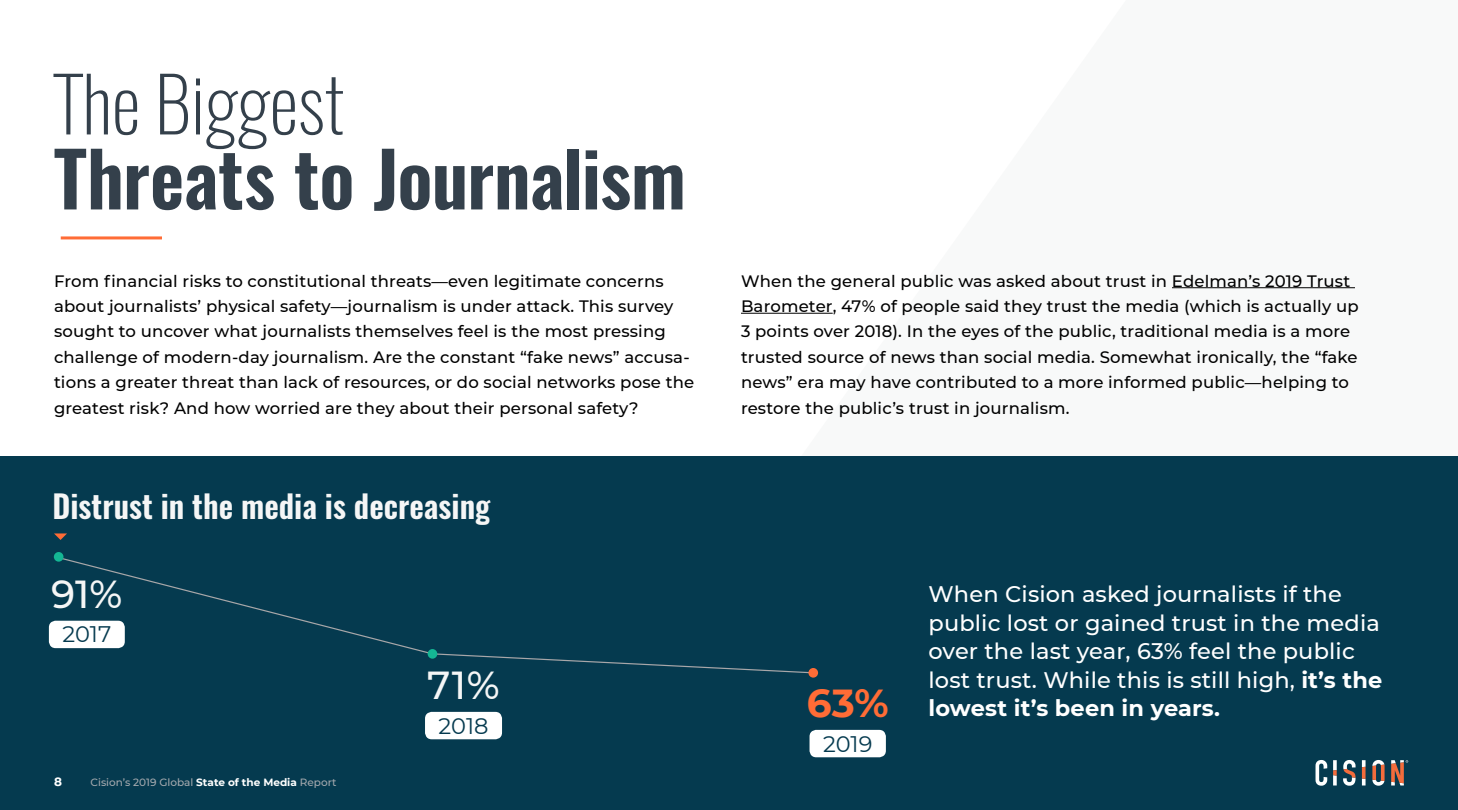
<style>
.page{position:relative;width:1458px;height:810px;background:#fff}
.page>*{position:absolute;margin:0;border:0;box-sizing:border-box;transform-origin:0 0}
.t1{font:600 75px "Oswald";letter-spacing:-.01em;color:#34404b}
.t2{font:200 75px "Oswald";color:#34404b}
.t3{font:500 39px "Montserrat";color:#f5f6f6}
.t4{font:700 39px "Montserrat";color:#ff6c36}
.t5{font:600 31.5px "Oswald";color:#f5f6f6}
.t6{font:500 22.5px/28.5px "Montserrat";letter-spacing:.005em;color:#fff}
.t7{font:22.5px "Montserrat";color:#053a4f}
.t8{font:500 16.5px/25.5px "Montserrat";letter-spacing:.01em;color:#000}
.t9{font:700 12px "Montserrat";color:#fff}
.t10{font:500 10.5px "Montserrat";color:#a4a9ae}
.s1{font-weight:700;color:#fff}
.s2{font-weight:700}
</style>
<div class="page">
<div style="left:0;top:733px;width:1458px;height:77px;background:#053a4f"></div>
<svg style="left:1333px;top:760px;width:4px;height:10px"></svg>
<svg style="left:1333px;top:776px;width:4px;height:10px"></svg>
<svg style="left:1333px;top:770px;width:4px;height:6px"></svg>
<svg style="left:1343px;top:760px;width:13px;height:26px"></svg>
<svg style="left:1362px;top:779px;width:4px;height:7px"></svg>
<svg style="left:1362px;top:760px;width:4px;height:7px"></svg>
<svg style="left:1362px;top:767px;width:4px;height:12px"></svg>
<svg style="left:1372px;top:760px;width:13px;height:26px"></svg>
<svg style="left:1316px;top:760px;width:11px;height:26px"></svg>
<svg style="left:1391px;top:760px;width:17px;height:26px"></svg>
<div style="left:0;top:456px;width:1458px;height:302px;background:#053a4f"></div>
<hr style="left:61px;top:236px;width:101px;height:3px;background:#ff6c36">
<hr style="left:1172px;top:287px;width:183px;height:1px;background:#000">
<hr style="left:741px;top:313px;width:92px;height:1px;background:#000">
<svg style="left:54px;top:533px;width:13px;height:7px"></svg>
<svg style="left:54px;top:558px;width:757px;height:116px"></svg>
<div style="left:54px;top:552px;width:10px;height:10px;background:#14b694;border-radius:50%"></div>
<div style="left:428px;top:649px;width:9px;height:10px;background:#14b694;border-radius:50%"></div>
<div style="left:808px;top:668px;width:10px;height:10px;background:#ff6c36;border-radius:50%"></div>
<div style="left:49px;top:621px;width:76px;height:27px;background:#fff;border-radius:7px"></div>
<div style="left:425px;top:712px;width:77px;height:27px;background:#fff;border-radius:7px"></div>
<div style="left:810px;top:730px;width:76px;height:27px;background:#fff;border-radius:7px"></div>
<h1 class="t2" style="left:54px;top:54px;width:292px">The Biggest</h1>
<h1 class="t1" style="left:54px;top:127px;width:634px">Threats to Journalism</h1>
<p class="t8" style="left:54px;top:267px;width:642px">From financial risks to constitutional threats—even legitimate concerns about journalists’ physical safety—journalism is under attack. This survey sought to uncover what journalists themselves feel is the most pressing challenge of modern-day journalism. Are the constant “fake news” accusa&shy;tions a greater threat than lack of resources, or do social networks pose the greatest risk? And how worried are they about their personal safety?</p>
<h3 class="t5" style="left:52px;top:484px;width:439px">Distrust in the media is decreasing</h3>
<h2 class="t3" style="left:51px;top:567px;width:73px">91%</h2>
<h3 class="t7" style="left:62px;top:619px;width:50px">2017</h3>
<p class="t9" style="left:54px;top:773px;width:9px">8</p>
<p class="t10" style="left:91px;top:775px;width:247px">Cision’s 2019 Global <span class="s1">State of the Media</span> Report</p>
<h2 class="t3" style="left:427px;top:658px;width:74px">71%</h2>
<h3 class="t7" style="left:439px;top:710px;width:52px">2018</h3>
<p class="t8" style="left:741px;top:267px;width:619px">When the general public was asked about trust in Edelman’s 2019 Trust Barometer, 47% of people said they trust the media (which is actually up 3 points over 2018). In the eyes of the public, traditional media is a more trusted source of news than social media. Somewhat ironically, the “fake news” era may have contributed to a more informed public—helping to restore the public’s trust in journalism.</p>
<h2 class="t4" style="left:807px;top:675px;width:83px">63%</h2>
<h3 class="t7" style="left:823px;top:728px;width:51px">2019</h3>
<h3 class="t6" style="left:928px;top:579px;width:456px">When Cision asked journalists if the public lost or gained trust in the media over the last year, 63% feel the public lost trust. While this is still high, <span class="s2">it’s the lowest it’s been in years.</span></h3>
</div>
